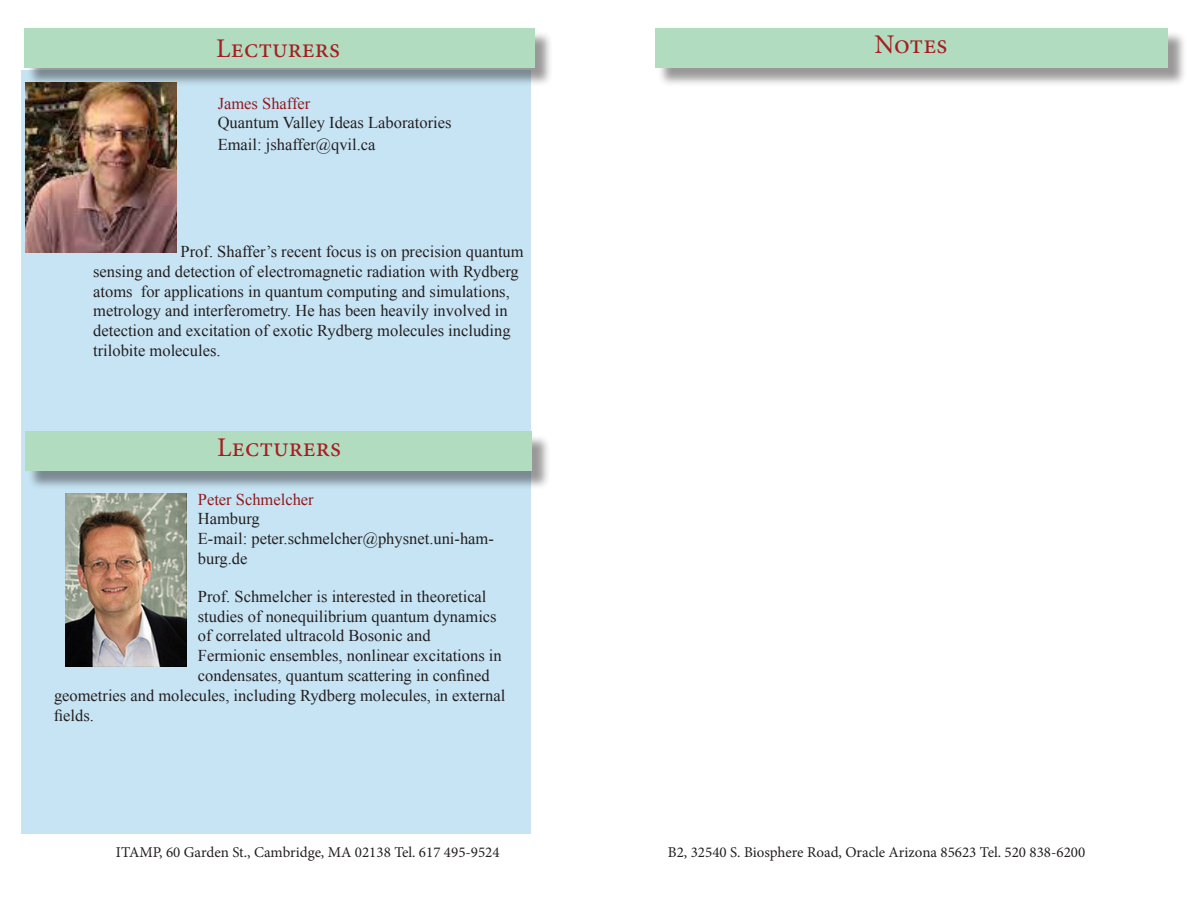
<style>
.page{position:relative;width:1188px;height:918px;background:#fff}
.page>*{position:absolute;margin:0;border:0;box-sizing:border-box;transform-origin:0 0}
.t1{font:27px "Minion Pro";color:#a71e21}
.t2{font:16.5px/19.8px "Times New Roman";color:#231f20}
.t3{font:16.5px "Times New Roman";color:#921a1d}
.t4{font:15px "Minion Pro";color:#231f20}
</style>
<div class="page">
<div style="left:22px;top:70px;width:509px;height:764px;background:#c7e4f4"></div>
<div style="left:26px;top:31px;width:527px;height:56px;background:#231f20;opacity:.46"></div>
<div style="left:24px;top:28px;width:511px;height:40px;background:#b1dcc0"></div>
<div style="left:28px;top:434px;width:522px;height:56px;background:#231f20;opacity:.46"></div>
<div style="left:25px;top:432px;width:507px;height:39px;background:#b1dcc0"></div>
<div style="left:657px;top:31px;width:530px;height:56px;background:#231f20;opacity:.46"></div>
<div style="left:655px;top:28px;width:513px;height:40px;background:#b1dcc0"></div>
<img style="left:65px;top:493px;width:121px;height:173px">
<img style="left:25px;top:82px;width:152px;height:170px">
<p class="t1" style="left:216px;top:30px;width:126px">Lecturers</p>
<p class="t3" style="left:218px;top:92px;width:94px">James Shaffer</p>
<p class="t2" style="left:218px;top:113px;width:235px">Quantum Valley Ideas Laboratories</p>
<p class="t2" style="left:218px;top:134px;width:159px">Email: jshaffer@qvil.ca</p>
<p class="t2" style="left:93px;top:241px;width:432px;text-indent:87px">Prof. Shaffer’s recent focus is on precision quantum sensing and detection of electromagnetic radiation with Rydberg atoms for applications in quantum computing and simulations, metrology and interferometry. He has been heavily involved in detection and excitation of exotic Rydberg molecules including trilobite molecules.</p>
<p class="t1" style="left:217px;top:430px;width:126px">Lecturers</p>
<p class="t3" style="left:198px;top:488px;width:117px">Peter Schmelcher</p>
<p class="t2" style="left:198px;top:509px;width:64px">Hamburg</p>
<p class="t2" style="left:198px;top:529px;width:298px">E-mail: peter.schmelcher@physnet.uni-ham&shy;burg.de</p>
<p class="t2" style="left:198px;top:586px;width:290px">Prof. Schmelcher is interested in theoretical</p>
<p class="t2" style="left:198px;top:606px;width:300px">studies of nonequilibrium quantum dynamics</p>
<p class="t2" style="left:198px;top:626px;width:234px">of correlated ultracold Bosonic and</p>
<p class="t2" style="left:198px;top:646px;width:305px">Fermionic ensembles, nonlinear excitations in</p>
<p class="t2" style="left:198px;top:665px;width:293px">condensates, quantum scattering in confined</p>
<p class="t2" style="left:54px;top:685px;width:453px">geometries and molecules, including Rydberg molecules, in external</p>
<p class="t2" style="left:54px;top:705px;width:41px">fields.</p>
<p class="t1" style="left:874px;top:27px;width:74px">Notes</p>
<p class="t4" style="left:116px;top:842px;width:385px">ITAMP, 60 Garden St., Cambridge, MA 02138 Tel. 617 495-9524</p>
<p class="t4" style="left:668px;top:842px;width:419px">B2, 32540 S. Biosphere Road, Oracle Arizona 85623 Tel. 520 838-6200</p>
</div>
